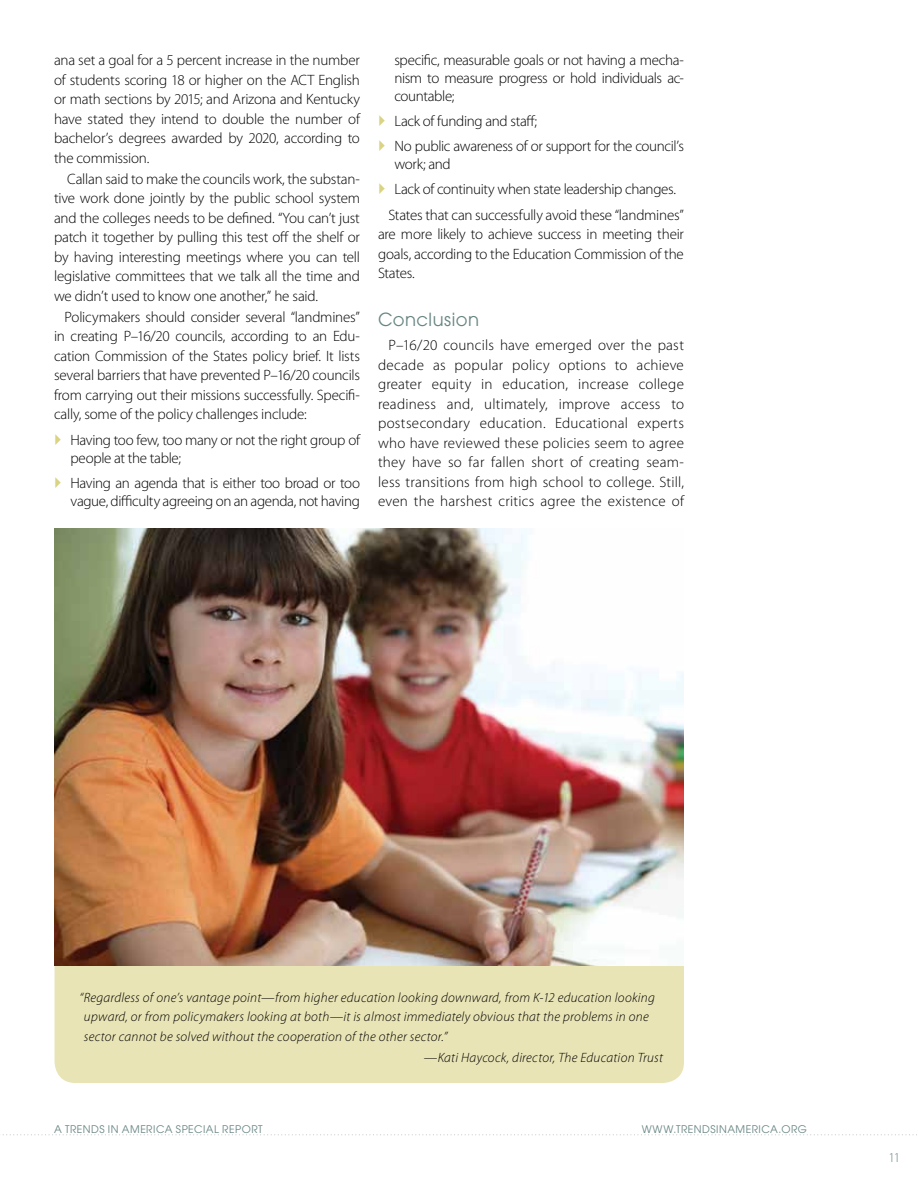
<style>
.page{position:relative;width:918px;height:1188px;background:#fff}
.page>*{position:absolute;margin:0;border:0;box-sizing:border-box;transform-origin:0 0}
.t1{font:18px "Avant Garde";color:#678583}
.t2{font:300 15px/19.5px "Myriad Pro";letter-spacing:-.02em;color:#000;text-align:justify}
.t3{font:italic 300 13.5px/19.5px "Myriad Pro";letter-spacing:.02em;color:#000}
.t4{font:300 13.5px "Myriad Pro";color:#678583}
.t5{font:10.5px "Avant Garde";letter-spacing:.05em;color:#678583}
</style>
<div class="page">
<svg style="left:2px;top:1134px;width:915px;height:1px"></svg>
<div style="left:55px;top:892px;width:629px;height:191px;background:#e9e4b5;border-radius:21px"></div>
<img style="left:55px;top:528px;width:629px;height:438px">
<p class="t2" style="left:54px;top:50px;width:308px">ana set a goal for a 5 percent increase in the number of students scoring 18 or higher on the ACT English or math sections by 2015; and Arizona and Kentucky have stated they intend to double the number of bachelor’s degrees awarded by 2020, according to the commission.</p>
<p class="t2" style="left:54px;top:169px;width:308px;text-indent:13px">Callan said to make the councils work, the substan&shy;tive work done jointly by the public school system and the colleges needs to be defined. “You can’t just patch it together by pulling this test off the shelf or by having interesting meetings where you can tell legislative committees that we talk all the time and we didn’t used to know one another,” he said.</p>
<p class="t2" style="left:54px;top:307px;width:308px;text-indent:10px">Policymakers should consider several “landmines” in creating P–16/20 councils, according to an Edu&shy;cation Commission of the States policy brief. It lists several barriers that have prevented P–16/20 councils from carrying out their missions successfully. Specifi&shy;cally, some of the policy challenges include:</p>
<p class="t2" style="left:70px;top:431px;width:291px;line-height:18px">Having too few, too many or not the right group of people at the table;</p>
<p class="t2" style="left:70px;top:474px;width:291px;line-height:18px">Having an agenda that is either too broad or too vague, difficulty agreeing on an agenda, not having</p>
<p class="t2" style="left:394px;top:51px;width:291px;line-height:18px">specific, measurable goals or not having a mecha&shy;nism to measure progress or hold individuals ac&shy;countable;</p>
<p class="t2" style="left:394px;top:108px;width:291px;line-height:24.8px">Lack of funding and staff;<br>No public awareness of or support for the council’s</p>
<p class="t2" style="left:394px;top:151px;width:283px;line-height:24.8px">work; and<br>Lack of continuity when state leadership changes.</p>
<p class="t2" style="left:378px;top:205px;width:308px;text-indent:10px">States that can successfully avoid these “landmines” are more likely to achieve success in meeting their goals, according to the Education Commission of the States.</p>
<p class="t1" style="left:378px;top:309px;width:103px">CONCLUSION</p>
<p class="t2" style="left:378px;top:335px;width:308px;text-indent:10px">P–16/20 councils have emerged over the past decade as popular policy options to achieve greater equity in education, increase college readiness and, ultimately, improve access to postsecondary education. Educational experts who have reviewed these policies seem to agree they have so far fallen short of creating seam&shy;less transitions from high school to college. Still, even the harshest critics agree the existence of</p>
<p class="t3" style="left:84px;top:987px;width:572px;text-indent:-4px">“Regardless of one’s vantage point—from higher education looking downward, from K-12 education looking upward, or from policymakers looking at both—it is almost immediately obvious that the problems in one sector cannot be solved without the cooperation of the other sector.”</p>
<p class="t3" style="left:424px;top:1047px;width:241px">—Kati Haycock, director, The Education Trust</p>
<p class="t5" style="left:54px;top:1123px;width:208px">A TRENDS IN AMERICA SPECIAL REPORT</p>
<p class="t5" style="left:642px;top:1123px;width:165px">WWW.TRENDSINAMERICA.ORG</p>
<p class="t4" style="left:889px;top:1150px;width:14px">11</p>
</div>
